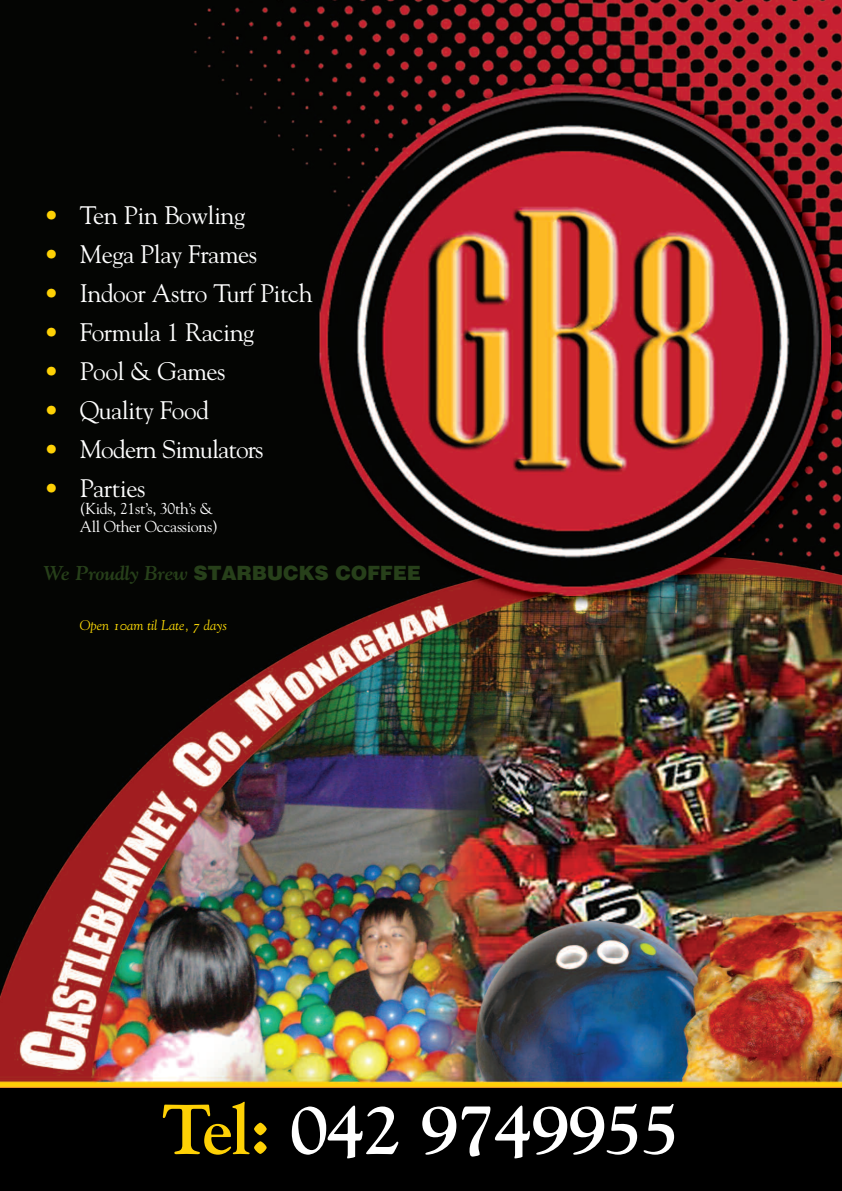
<style>
.page{position:relative;width:842px;height:1191px;background:#fff}
.page>*{position:absolute;margin:0;border:0;box-sizing:border-box;transform-origin:0 0}
.t1{font:700 70px "Goudy";letter-spacing:-.03em;color:#fff}
.t2{font:25.3px "Goudy";letter-spacing:-.02em;color:#fff}
.t3{font:900 20px "Helvetica";letter-spacing:-.02em;color:#27401a}
.t4{font:15.8px/19px "Goudy";letter-spacing:-.02em;color:#fff}
.t5{font:14px "Goudy Italic Os F";color:#ffdc06}
.s1{color:#fed105}
.s2{font-family:"Goudy Bold Italic Os F";font-weight:400}
</style>
<div class="page">
<img style="left:0;top:0;width:842px;height:1089px">
<div style="left:0;top:1089px;width:842px;height:102px;background:#000"></div>
<p class="t2" style="left:44px;top:200px;width:203px"><span class="s1">•</span> Ten Pin Bowling</p>
<p class="t2" style="left:44px;top:239px;width:215px"><span class="s1">•</span> Mega Play Frames</p>
<p class="t2" style="left:44px;top:278px;width:271px"><span class="s1">•</span> Indoor Astro Turf Pitch</p>
<p class="t2" style="left:44px;top:317px;width:212px"><span class="s1">•</span> Formula 1 Racing</p>
<p class="t2" style="left:44px;top:356px;width:183px"><span class="s1">•</span> Pool &amp; Games</p>
<p class="t2" style="left:44px;top:395px;width:167px"><span class="s1">•</span> Quality Food</p>
<p class="t2" style="left:44px;top:434px;width:221px"><span class="s1">•</span> Modern Simulators</p>
<p class="t2" style="left:44px;top:473px;width:103px"><span class="s1">•</span> Parties</p>
<p class="t4" style="left:80px;top:498px;width:140px">(Kids, 21st’s, 30th’s &amp;<br>All Other Occassions)</p>
<p class="t3" style="left:44px;top:561px;width:379px"><span class="s2">We Proudly Brew</span> STARBUCKS COFFEE</p>
<p class="t5" style="left:80px;top:619px;width:149px">Open 10am til Late, 7 days</p>
<h1 class="t1" style="left:161px;top:1088px;width:521px"><span class="s1">Tel:</span> 042 9749955</h1>
</div>
